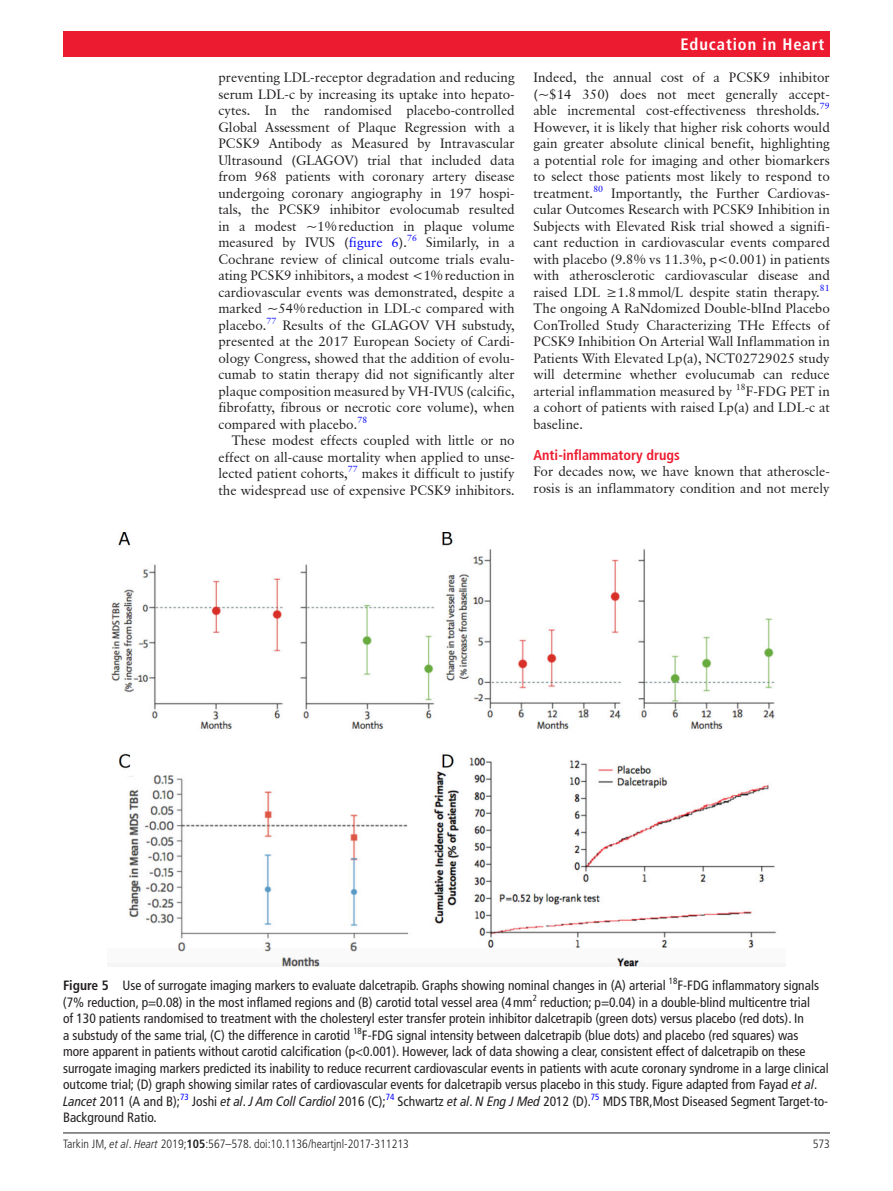
<style>
.page{position:relative;width:893px;height:1191px;background:#fff}
.page>*{position:absolute;margin:0;border:0;box-sizing:border-box;transform-origin:0 0}
.t1{font:700 condensed 16.5px "Frutiger LT Pro";letter-spacing:.055em;color:#fff}
.t2{font:700 condensed 14.25px "Frutiger LT Pro";color:#ed1b2f}
.t3{font:13.5px/16.5px "Classical Garamond BT";color:#231f20;text-align:justify}
.t4{font:condensed 13.5px/16.5px "Frutiger LT Pro";color:#231f20}
.t5{font:300 condensed 12px "Frutiger LT Pro";color:#231f20}
.t6{font:condensed 9px "Frutiger LT Pro";color:#231f20}
.s1{color:#00f}
.s2{font-weight:700}
.s3{font-style:italic}
</style>
<div class="page">
<hr style="left:63px;top:1132px;width:767px;height:1px;background:#231f20">
<div style="left:63px;top:31px;width:767px;height:25px;background:#ed1b2f"></div>
<img style="left:111px;top:533px;width:665px;height:433px">
<p class="t3" style="left:218px;top:69px;width:298px">preventing LDL-receptor degradation and reducing serum LDL-c by increasing its uptake into hepato&shy;cytes. In the randomised placebo-controlled Global Assessment of Plaque Regression with a PCSK9 Antibody as Measured by Intravascular Ultrasound (GLAGOV) trial that included data from 968 patients with coronary artery disease undergoing coronary angiography in 197 hospi&shy;tals, the PCSK9 inhibitor evolocumab resulted in a modest ~1%reduction in plaque volume measured by IVUS (<span class="s1">figure 6</span>).<sup>76</sup> Similarly, in a Cochrane review of clinical outcome trials evalu&shy;ating PCSK9 inhibitors, a modest &lt;1%reduction in cardiovascular events was demonstrated, despite a marked ~54%reduction in LDL-c compared with placebo.<sup>77</sup> Results of the GLAGOV VH substudy, presented at the 2017 European Society of Cardi&shy;ology Congress, showed that the addition of evolu&shy;cumab to statin therapy did not significantly alter plaque composition measured by VH-IVUS (calcific, fibrofatty, fibrous or necrotic core volume), when compared with placebo.<sup>78</sup></p>
<p class="t3" style="left:218px;top:432px;width:298px;text-indent:14px">These modest effects coupled with little or no effect on all-cause mortality when applied to unse&shy;lected patient cohorts,<sup>77</sup> makes it difficult to justify the widespread use of expensive PCSK9 inhibitors.</p>
<p class="t1" style="left:680px;top:34px;width:145px">Education in Heart</p>
<p class="t3" style="left:533px;top:69px;width:298px">Indeed, the annual cost of a PCSK9 inhibitor (~$14 350) does not meet generally accept&shy;able incremental cost-effectiveness thresholds.<sup>79<br></sup>However, it is likely that higher risk cohorts would gain greater absolute clinical benefit, highlighting a potential role for imaging and other biomarkers to select those patients most likely to respond to treatment.<sup>80</sup> Importantly, the Further Cardiovas&shy;cular Outcomes Research with PCSK9 Inhibition in Subjects with Elevated Risk trial showed a signifi&shy;cant reduction in cardiovascular events compared with placebo (9.8% vs 11.3%, p&lt;0.001) in patients with atherosclerotic cardiovascular disease and raised LDL ≥1.8mmol/L despite statin therapy.<sup>81<br></sup>The ongoing A RaNdomized Double-blInd Placebo ConTrolled Study Characterizing THe Effects of PCSK9 Inhibition On Arterial Wall Inflammation in Patients With Elevated Lp(a), NCT02729025 study will determine whether evolucumab can reduce arterial inflammation measured by <sup>18</sup>F-FDG PET in a cohort of patients with raised Lp(a) and LDL-c at baseline.</p>
<p class="t2" style="left:533px;top:446px;width:148px">Anti-inflammatory drugs</p>
<p class="t3" style="left:533px;top:463px;width:298px">For decades now, we have known that atheroscle&shy;rosis is an inflammatory condition and not merely</p>
<p class="t4" style="left:63px;top:977px;width:604px"><span class="s2">Figure 5</span> Use of surrogate imaging markers to evaluate dalcetrapib. Graphs showing nominal changes in (A) arterial</p>
<p class="t6" style="left:669px;top:975px;width:10px">18</p>
<p class="t4" style="left:63px;top:977px;width:767px;text-indent:614px">F-FDG inflammatory signals (7% reduction, p=0.08) in the most inflamed regions and (B) carotid total vessel area (4mm<sup>2</sup> reduction; p=0.04) in a double-blind multicentre trial<br>of 130 patients randomised to treatment with the cholesteryl ester transfer protein inhibitor dalcetrapib (green dots) versus placebo (red dots). In<br>a substudy of the same trial, (C) the difference in carotid <sup>18</sup>F-FDG signal intensity between dalcetrapib (blue dots) and placebo (red squares) was<br>more apparent in patients without carotid calcification (p&lt;0.001). However, lack of data showing a clear, consistent effect of dalcetrapib on these surrogate imaging markers predicted its inability to reduce recurrent cardiovascular events in patients with acute coronary syndrome in a large clinical outcome trial; (D) graph showing similar rates of cardiovascular events for dalcetrapib versus placebo in this study. Figure adapted from Fayad <span class="s3">et al</span>.<br><span class="s3">Lancet</span> 2011 (A and B);<sup>73</sup> Joshi <span class="s3">et al</span>. <span class="s3">J Am Coll Cardiol</span> 2016 (C);<sup>74</sup> Schwartz <span class="s3">et al</span>. <span class="s3">N Eng J Med</span> 2012 (D).<sup>75</sup> MDS TBR,Most Diseased Segment Target-to-Background Ratio.</p>
<p class="t5" style="left:63px;top:1136px;width:347px">Tarkin JM, <span class="s3">et al</span>. <span class="s3">Heart</span> 2019;<span class="s2">105</span>:567–578. doi:10.1136/heartjnl-2017-311213</p>
<p class="t5" style="left:813px;top:1136px;width:19px">573</p>
</div>
